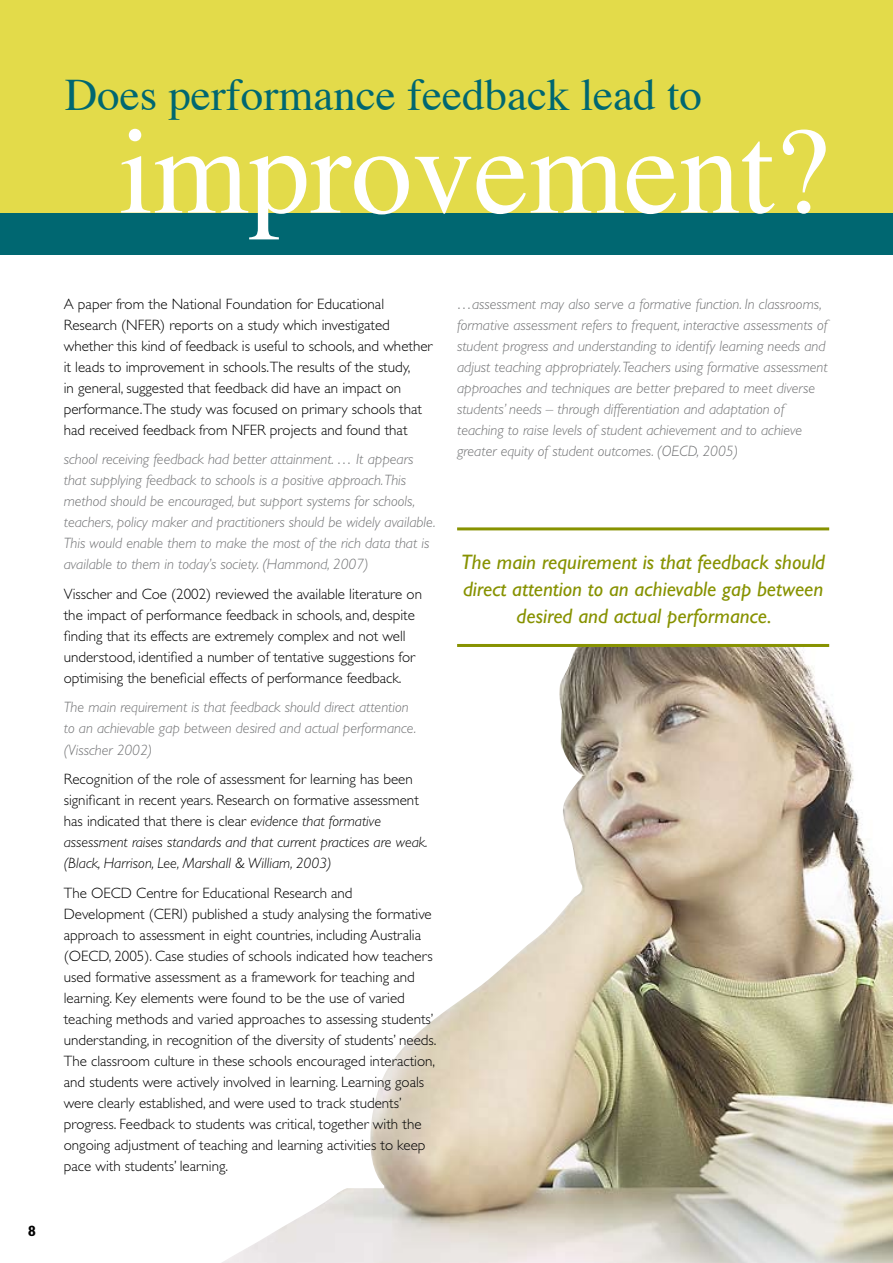
<style>
.page{position:relative;width:893px;height:1263px;background:#fff}
.page>*{position:absolute;margin:0;border:0;box-sizing:border-box;transform-origin:0 0}
.t1{font:123px "Times";color:#fff}
.t2{font:45px "Times";color:#006771}
.t3{font:italic 21px/27px "Gill Sans";color:#879200;text-align:center}
.t4{font:300 15px/21px "Gill Sans";color:#000}
.t5{font:italic 300 15px/21px "Gill Sans";color:#707173}
.t6{font:700 15px "Gill Sans";color:#000}
.s1{font-style:italic}
</style>
<div class="page">
<div style="left:0;top:213px;width:893px;height:42px;background:#006771"></div>
<img style="left:222px;top:647px;width:671px;height:616px">
<div style="left:0;top:0;width:893px;height:213px;background:#e3db4a"></div>
<hr style="left:457px;top:527px;width:372px;height:3px;background:#879200">
<hr style="left:457px;top:644px;width:372px;height:3px;background:#879200">
<p class="t6" style="left:28px;top:1222px;width:10px">8</p>
<h2 class="t2" style="left:65px;top:52px;width:639px">Does performance feedback lead to</h2>
<h1 class="t1" style="left:119px;top:56px;width:712px">improvement?</h1>
<p class="t4" style="left:64px;top:293px;width:370px">A paper from the National Foundation for Educational Research (NFER) reports on a study which investigated whether this kind of feedback is useful to schools, and whether it leads to improvement in schools.The results of the study,<br>in general, suggested that feedback did have an impact on performance.The study was focused on primary schools that had received feedback from NFER projects and found that</p>
<p class="t5" style="left:64px;top:449px;width:373px">school receiving feedback had better attainment. … It appears that supplying feedback to schools is a positive approach. This method should be encouraged, but support systems for schools, teachers, policy maker and practitioners should be widely available.<br>This would enable them to make the most of the rich data that is available to them in today’s society. (Hammond, 2007)</p>
<p class="t4" style="left:64px;top:583px;width:360px">Visscher and Coe (2002) reviewed the available literature on the impact of performance feedback in schools, and, despite finding that its effects are extremely complex and not well understood, identified a number of tentative suggestions for optimising the beneficial effects of performance feedback.</p>
<p class="t5" style="left:64px;top:697px;width:354px">The main requirement is that feedback should direct attention to an achievable gap between desired and actual performance. (Visscher 2002)</p>
<p class="t4" style="left:64px;top:768px;width:366px">Recognition of the role of assessment for learning has been significant in recent years. Research on formative assessment has indicated that there is clear <span class="s1">evidence that formative assessment raises standards and that current practices are weak. (Black, Harrison, Lee, Marshall &amp; William, 2003)</span></p>
<p class="t4" style="left:64px;top:882px;width:374px">The OECD Centre for Educational Research and Development (CERI) published a study analysing the formative approach to assessment in eight countries, including Australia (OECD, 2005). Case studies of schools indicated how teachers used formative assessment as a framework for teaching and learning. Key elements were found to be the use of varied teaching methods and varied approaches to assessing students’ understanding, in recognition of the diversity of students’ needs.<br>The classroom culture in these schools encouraged interaction, and students were actively involved in learning. Learning goals were clearly established, and were used to track students’ progress. Feedback to students was critical, together with the ongoing adjustment of teaching and learning activities to keep pace with students’ learning.</p>
<p class="t5" style="left:457px;top:293px;width:372px">…assessment may also serve a formative function. In classrooms, formative assessment refers to frequent, interactive assessments of student progress and understanding to identify learning needs and adjust teaching appropriately. Teachers using formative assessment approaches and techniques are better prepared to meet diverse students’ needs – through differentiation and adaptation of teaching to raise levels of student achievement and to achieve greater equity of student outcomes. (OECD, 2005)</p>
<h3 class="t3" style="left:461px;top:548px;width:365px">The main requirement is that feedback should direct attention to an achievable gap between desired and actual performance.</h3>
</div>
